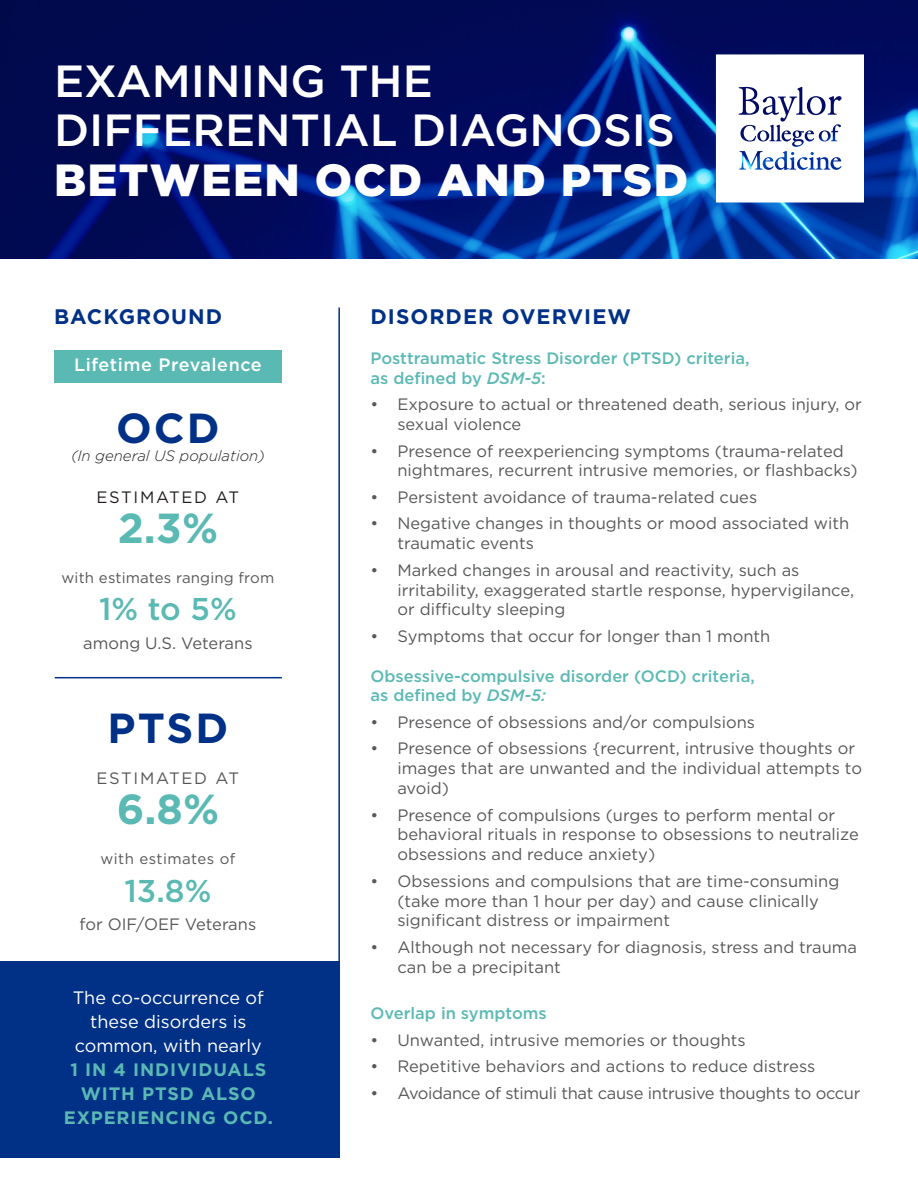
<style>
.page{position:relative;width:918px;height:1188px;background:#fff}
.page>*{position:absolute;margin:0;border:0;box-sizing:border-box;transform-origin:0 0}
.t1{font:500 45px/49.5px "Gotham";color:#fff}
.t2{font:700 42px "Gotham";color:#5bb9b4}
.t3{font:700 42px "Gotham";letter-spacing:.05em;color:#003186}
.t4{font:500 31.5px "Gotham";color:#5bb9b4}
.t5{font:700 21px "Gotham";letter-spacing:.05em;color:#003186}
.t6{font:18px "Gotham";color:#fff}
.t7{font:700 18px/24px "Gotham";letter-spacing:.05em;color:#5bb9b4;text-align:center}
.t8{font:500 18px "Gotham";letter-spacing:.03em;color:#fff}
.t9{font:16.5px/19.8px "Gotham";color:#57585a}
.t10{font:500 16.5px "Gotham";color:#5bb9b4}
.t11{font:16.5px "Gotham";letter-spacing:-.02em;color:#57585a}
.t12{font:16.5px "Gotham";letter-spacing:.1em;color:#231f20}
.t13{font:16.5px "Gotham";letter-spacing:.1em;color:#57585a}
.t14{font:15px "Gotham";letter-spacing:.01em;color:#57585a}
.t15{font:italic 300 15px "Gotham";color:#231f20}
.t16{font:15px "Gotham";letter-spacing:.03em;color:#57585a}
.s1{font-weight:900}
.s2{font-style:italic}
</style>
<div class="page">
<div style="left:0;top:961px;width:340px;height:197px;background:#003186"></div>
<img style="left:0;top:0;width:918px;height:258px">
<hr style="left:338px;top:308px;width:2px;height:850px;background:#003186">
<div style="left:55px;top:350px;width:227px;height:33px;background:#5bb9b4"></div>
<hr style="left:55px;top:677px;width:227px;height:1px;background:#003186">
<svg style="left:716px;top:54px;width:148px;height:148px"></svg>
<h1 class="t1" style="left:54px;top:56px;width:636px">EXAMINING THE<br>DIFFERENTIAL DIAGNOSIS<br><span class="s1">BETWEEN OCD AND PTSD</span></h1>
<p class="t5" style="left:54px;top:303px;width:170px">BACKGROUND</p>
<p class="t8" style="left:74px;top:353px;width:189px">Lifetime Prevalence</p>
<p class="t3" style="left:116px;top:400px;width:105px">OCD</p>
<p class="t15" style="left:71px;top:446px;width:195px">(In general US population)</p>
<p class="t12" style="left:97px;top:486px;width:144px">ESTIMATED AT</p>
<p class="t2" style="left:118px;top:500px;width:102px">2.3%</p>
<p class="t14" style="left:62px;top:568px;width:214px">with estimates ranging from</p>
<p class="t4" style="left:99px;top:589px;width:139px">1% to 5%</p>
<p class="t9" style="left:83px;top:633px;width:171px">among U.S. Veterans</p>
<p class="t3" style="left:108px;top:700px;width:122px">PTSD</p>
<p class="t13" style="left:97px;top:768px;width:144px">ESTIMATED AT</p>
<p class="t2" style="left:117px;top:782px;width:104px">6.8%</p>
<p class="t16" style="left:101px;top:849px;width:136px">with estimates of</p>
<p class="t4" style="left:124px;top:870px;width:89px">13.8%</p>
<p class="t9" style="left:80px;top:914px;width:178px">for OIF/OEF Veterans</p>
<p class="t6" style="left:73px;top:987px;width:192px">The co-occurrence of</p>
<p class="t6" style="left:90px;top:1011px;width:158px">these disorders is</p>
<p class="t6" style="left:75px;top:1034px;width:189px">common, with nearly</p>
<p class="t7" style="left:70px;top:1058px;width:197px">1 IN 4 INDIVIDUALS</p>
<p class="t7" style="left:64px;top:1082px;width:211px">WITH PTSD ALSO<br>EXPERIENCING OCD.</p>
<p class="t5" style="left:370px;top:303px;width:262px">DISORDER OVERVIEW</p>
<p class="t10" style="left:370px;top:347px;width:381px">Posttraumatic Stress Disorder (PTSD) criteria,</p>
<p class="t10" style="left:370px;top:367px;width:177px">as defined by <span class="s2">DSM-5</span>:</p>
<p class="t9" style="left:397px;top:394px;width:466px;text-indent:-27px">• Exposure to actual or threatened death, serious injury, or sexual violence</p>
<p class="t9" style="left:397px;top:441px;width:462px;text-indent:-27px">• Presence of reexperiencing symptoms (trauma-related nightmares, recurrent intrusive memories, or flashbacks)</p>
<p class="t9" style="left:370px;top:487px;width:388px">• Persistent avoidance of trauma-related cues</p>
<p class="t9" style="left:397px;top:513px;width:453px;text-indent:-27px">• Negative changes in thoughts or mood associated with traumatic events</p>
<p class="t9" style="left:397px;top:560px;width:458px;text-indent:-27px">• Marked changes in arousal and reactivity, such as irritability, exaggerated startle response, hypervigilance, or difficulty sleeping</p>
<p class="t9" style="left:370px;top:626px;width:402px">• Symptoms that occur for longer than 1 month</p>
<p class="t10" style="left:370px;top:665px;width:386px">Obsessive-compulsive disorder (OCD) criteria,</p>
<p class="t10" style="left:370px;top:685px;width:177px">as defined by <span class="s2">DSM-5:</span></p>
<p class="t9" style="left:370px;top:712px;width:386px">• Presence of obsessions and/or compulsions</p>
<p class="t9" style="left:397px;top:738px;width:466px;text-indent:-27px">• Presence of obsessions {recurrent, intrusive thoughts or images that are unwanted and the individual attempts to avoid)</p>
<p class="t9" style="left:397px;top:805px;width:463px;text-indent:-27px">• Presence of compulsions (urges to perform mental or behavioral rituals in response to obsessions to neutralize obsessions and reduce anxiety)</p>
<p class="t9" style="left:397px;top:871px;width:443px;text-indent:-27px">• Obsessions and compulsions that are time-consuming (take more than 1 hour per day) and cause clinically significant distress or impairment</p>
<p class="t9" style="left:397px;top:937px;width:461px;text-indent:-27px">• Although not necessary for diagnosis, stress and trauma can be a precipitant</p>
<p class="t10" style="left:370px;top:1002px;width:178px">Overlap in symptoms</p>
<p class="t9" style="left:370px;top:1030px;width:377px">• Unwanted, intrusive memories or thoughts</p>
<p class="t9" style="left:370px;top:1056px;width:446px">• Repetitive behaviors and actions to reduce distress</p>
<p class="t11" style="left:370px;top:1082px;width:492px">• Avoidance of stimuli that cause intrusive thoughts to occur</p>
</div>
